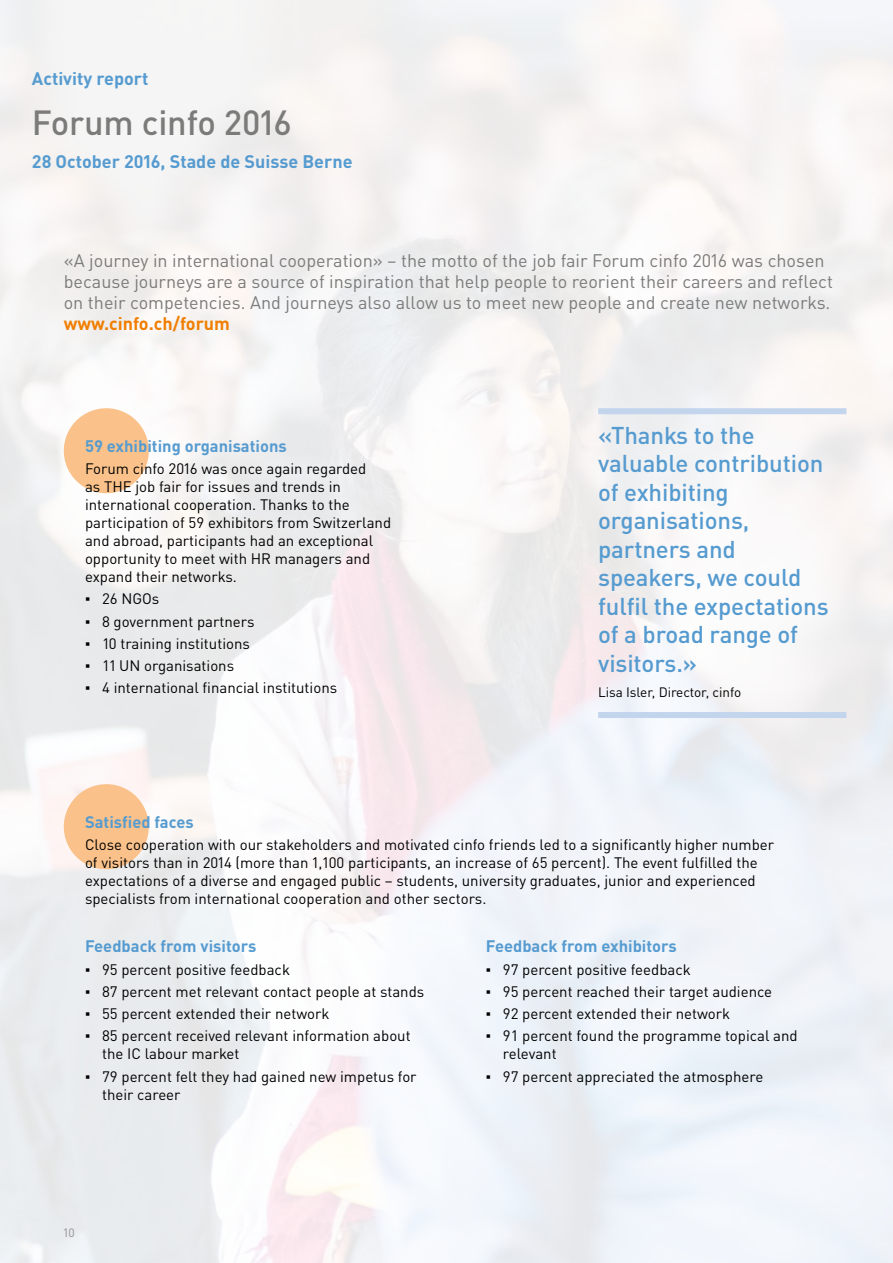
<style>
.page{position:relative;width:893px;height:1263px;background:#fff}
.page>*{position:absolute;margin:0;border:0;box-sizing:border-box;transform-origin:0 0}
.t1{font:500 34.5px "DINOT";letter-spacing:-.005em;color:#7b7b7a}
.t2{font:500 24px/28.5px "DINOT";letter-spacing:-.005em;color:#569bd0}
.t3{font:18px/21px "DINOT";color:#7b7b7a}
.t4{font:700 18px "DINOT";color:#569bd0}
.t5{font:700 18px "DINOT";color:#f07e00}
.t6{font:700 16.5px "DINOT";color:#569bd0}
.t7{font:15px/18px "DINOT";color:#000}
.t8{font:13.5px "DINOT";letter-spacing:-.005em;color:#000}
.t9{font:12px "DINOT";color:#919292}
.s1{font-family:"Arial"}
</style>
<div class="page">
<div style="left:64px;top:408px;width:85px;height:85px;background:#fac28a;border-radius:50%"></div>
<div style="left:64px;top:784px;width:85px;height:85px;background:#fac28a;border-radius:50%"></div>
<div style="left:598px;top:408px;width:248px;height:6px;background:#c3d5ed"></div>
<div style="left:598px;top:712px;width:248px;height:6px;background:#c3d5ed"></div>
<p class="t4" style="left:32px;top:67px;width:118px">Activity report</p>
<h1 class="t1" style="left:32px;top:100px;width:262px">Forum cinfo 2016</h1>
<p class="t4" style="left:32px;top:150px;width:322px">28 October 2016, Stade de Suisse Berne</p>
<p class="t3" style="left:64px;top:250px;width:771px">«A journey in international cooperation» – the motto of the job fair Forum cinfo 2016 was chosen because journeys are a source of inspiration that help people to reorient their careers and reflect on their competencies. And journeys also allow us to meet new people and create new networks.</p>
<p class="t5" style="left:64px;top:312px;width:168px">www.cinfo.ch/forum</p>
<p class="t6" style="left:85px;top:435px;width:203px">59 exhibiting organisations</p>
<p class="t7" style="left:85px;top:459px;width:308px">Forum cinfo 2016 was once again regarded<br>as THE job fair for issues and trends in international cooperation. Thanks to the participation of 59 exhibitors from Switzerland and abroad, participants had an exceptional opportunity to meet with HR managers and expand their networks.</p>
<p class="t7" style="left:85px;top:590px;width:76px"><span class="s1">▪</span> 26 NGOs</p>
<p class="t7" style="left:85px;top:612px;width:171px"><span class="s1">▪</span> 8 government partners</p>
<p class="t7" style="left:85px;top:634px;width:166px"><span class="s1">▪</span> 10 training institutions</p>
<p class="t7" style="left:85px;top:656px;width:151px"><span class="s1">▪</span> 11 UN organisations</p>
<p class="t7" style="left:85px;top:679px;width:254px"><span class="s1">▪</span> 4 international financial institutions</p>
<h2 class="t2" style="left:598px;top:420px;width:232px">«Thanks to the valuable contribution of exhibiting organisations, partners and speakers, we could fulfil the expectations of a broad range of visitors.»</h2>
<p class="t8" style="left:598px;top:683px;width:144px">Lisa Isler, Director, cinfo</p>
<p class="t6" style="left:85px;top:811px;width:110px">Satisfied faces</p>
<p class="t7" style="left:85px;top:835px;width:691px">Close cooperation with our stakeholders and motivated cinfo friends led to a significantly higher number of visitors than in 2014 (more than 1,100 participants, an increase of 65 percent). The event fulfilled the expectations of a diverse and engaged public – students, university graduates, junior and experienced specialists from international cooperation and other sectors.</p>
<p class="t6" style="left:85px;top:936px;width:173px">Feedback from visitors</p>
<p class="t7" style="left:85px;top:960px;width:206px"><span class="s1">▪</span> 95 percent positive feedback</p>
<p class="t7" style="left:85px;top:982px;width:341px"><span class="s1">▪</span> 87 percent met relevant contact people at stands</p>
<p class="t7" style="left:85px;top:1004px;width:246px"><span class="s1">▪</span> 55 percent extended their network</p>
<p class="t7" style="left:102px;top:1027px;width:310px;text-indent:-17px"><span class="s1">▪</span> 85 percent received relevant information about the IC labour market</p>
<p class="t7" style="left:102px;top:1067px;width:316px;text-indent:-17px"><span class="s1">▪</span> 79 percent felt they had gained new impetus for their career</p>
<p class="t6" style="left:486px;top:936px;width:192px">Feedback from exhibitors</p>
<p class="t7" style="left:486px;top:960px;width:206px"><span class="s1">▪</span> 97 percent positive feedback</p>
<p class="t7" style="left:486px;top:982px;width:288px"><span class="s1">▪</span> 95 percent reached their target audience</p>
<p class="t7" style="left:486px;top:1004px;width:246px"><span class="s1">▪</span> 92 percent extended their network</p>
<p class="t7" style="left:503px;top:1027px;width:296px;text-indent:-17px"><span class="s1">▪</span> 91 percent found the programme topical and relevant</p>
<p class="t7" style="left:486px;top:1067px;width:279px"><span class="s1">▪</span> 97 percent appreciated the atmosphere</p>
<p class="t9" style="left:63px;top:1225px;width:13px">10</p>
</div>
